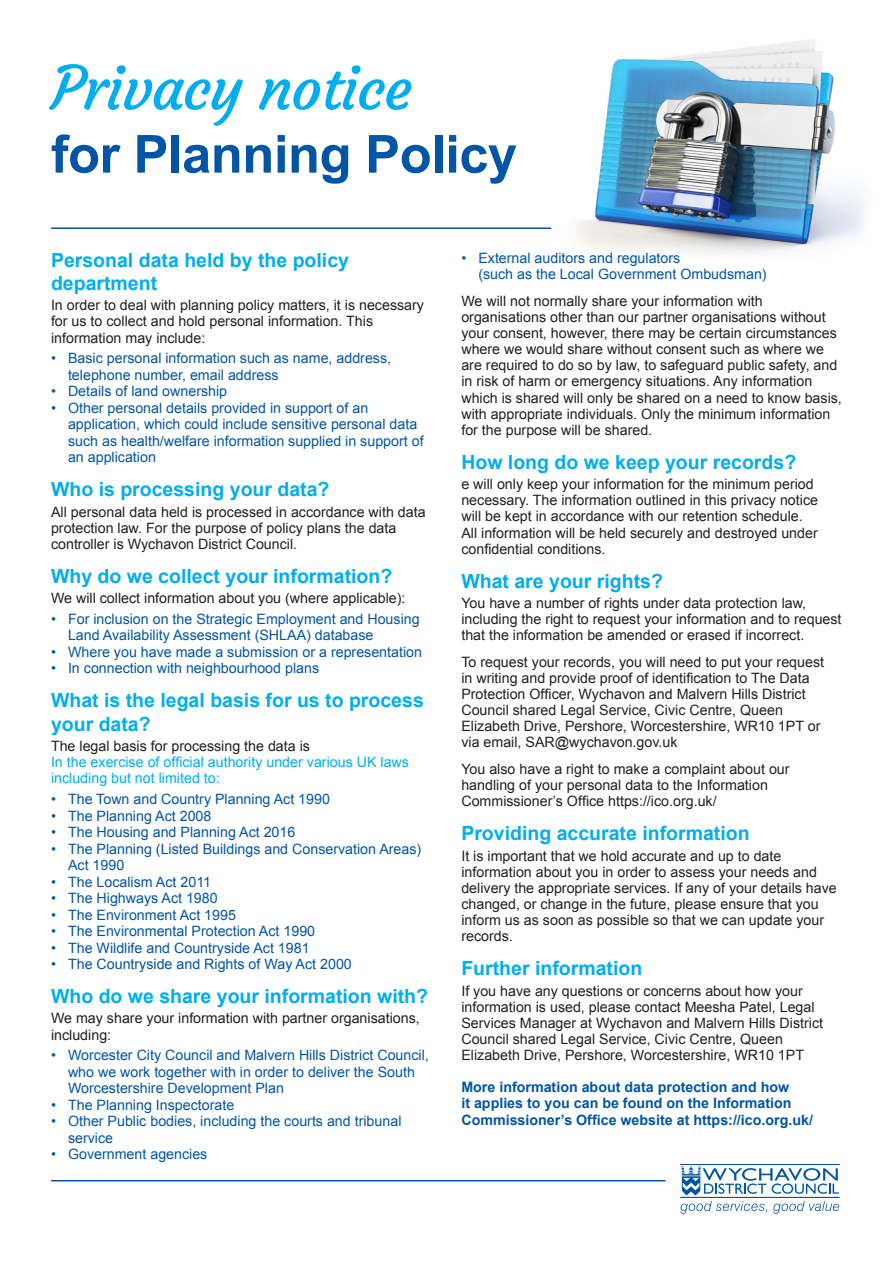
<style>
.page{position:relative;width:893px;height:1263px;background:#fff}
.page>*{position:absolute;margin:0;border:0;box-sizing:border-box;transform-origin:0 0}
.Heading_2{font:60px "Courgette";letter-spacing:-.02em;color:#00aeef}
.Heading_2-2{font:700 52.5px "Arial";letter-spacing:-.01em;color:#0155a5}
.Heading_1{font:700 19.5px/23.4px "Arial";color:#00aeef}
.BODY_TEXT{font:14.25px/16.2px "Arial";color:#231f20}
.t1{font:14.25px/16.5px "Arial";color:#0155a5}
.Body_Text_Bold{font:700 14.25px/16.2px "Arial";color:#0155a5}
.Body_Text_colour{font:14.25px/16.2px "Arial";color:#00aeef}
</style>
<div class="page">
<img style="left:575px;top:39px;width:289px;height:214px">
<hr style="left:51px;top:227px;width:500px;height:2px;background:#0155a5">
<svg style="left:681px;top:1166px;width:158px;height:29px"></svg>
<hr style="left:680px;top:1164px;width:160px;height:1px;background:#0155a5">
<hr style="left:680px;top:1197px;width:160px;height:1px;background:#0155a5">
<svg style="left:680px;top:1201px;width:87px;height:13px"></svg>
<svg style="left:773px;top:1201px;width:66px;height:13px"></svg>
<hr style="left:51px;top:1180px;width:614px;height:1px;background:#0155a5">
<p class="Heading_2" style="left:51px;top:51px;width:363px">Privacy notice</p>
<p class="Heading_2-2" style="left:51px;top:119px;width:468px">for Planning Policy</p>
<p class="Heading_1" style="left:51px;top:249px;width:300px">Personal data held by the policy department</p>
<p class="BODY_TEXT" style="left:51px;top:297px;width:375px">In order to deal with planning policy matters, it is necessary for us to collect and hold personal information. This information may include:</p>
<p class="t1" style="left:68px;top:350px;width:325px;text-indent:-17px">• Basic personal information such as name, address, telephone number, email address</p>
<p class="t1" style="left:51px;top:383px;width:178px">• Details of land ownership</p>
<p class="t1" style="left:68px;top:400px;width:357px;text-indent:-17px">• Other personal details provided in support of an application, which could include sensitive personal data such as health/welfare information supplied in support of an application</p>
<p class="Heading_1" style="left:51px;top:478px;width:280px">Who is processing your data?</p>
<p class="BODY_TEXT" style="left:51px;top:504px;width:376px">All personal data held is processed in accordance with data protection law. For the purpose of policy plans the data controller is Wychavon District Council.</p>
<p class="Heading_1" style="left:51px;top:565px;width:343px">Why do we collect your information?</p>
<p class="BODY_TEXT" style="left:51px;top:590px;width:356px">We will collect information about you (where applicable):</p>
<p class="t1" style="left:68px;top:611px;width:353px;text-indent:-17px">• For inclusion on the Strategic Employment and Housing<br>Land Availability Assessment (SHLAA) database</p>
<p class="t1" style="left:51px;top:644px;width:373px">• Where you have made a submission or a representation</p>
<p class="t1" style="left:51px;top:660px;width:270px">• In connection with neighbourhood plans</p>
<p class="Heading_1" style="left:51px;top:689px;width:374px">What is the legal basis for us to process your data?</p>
<p class="BODY_TEXT" style="left:51px;top:738px;width:260px">The legal basis for processing the data is</p>
<p class="Body_Text_colour" style="left:51px;top:754px;width:359px">In the exercise of official authority under various UK laws including but not limited to:</p>
<p class="t1" style="left:51px;top:791px;width:280px">• The Town and Country Planning Act 1990</p>
<p class="t1" style="left:51px;top:807px;width:162px">• The Planning Act 2008</p>
<p class="t1" style="left:51px;top:824px;width:246px">• The Housing and Planning Act 2016</p>
<p class="t1" style="left:68px;top:840px;width:355px;text-indent:-17px">• The Planning (Listed Buildings and Conservation Areas)<br>Act 1990</p>
<p class="t1" style="left:51px;top:873px;width:162px">• The Localism Act 2011</p>
<p class="t1" style="left:51px;top:890px;width:168px">• The Highways Act 1980</p>
<p class="t1" style="left:51px;top:906px;width:186px">• The Environment Act 1995</p>
<p class="t1" style="left:51px;top:923px;width:266px">• The Environmental Protection Act 1990</p>
<p class="t1" style="left:51px;top:939px;width:260px">• The Wildlife and Countryside Act 1981</p>
<p class="t1" style="left:51px;top:956px;width:302px">• The Countryside and Rights of Way Act 2000</p>
<p class="Heading_1" style="left:51px;top:985px;width:379px">Who do we share your information with?</p>
<p class="BODY_TEXT" style="left:51px;top:1010px;width:370px">We may share your information with partner organisations, including:</p>
<p class="t1" style="left:68px;top:1047px;width:362px;text-indent:-17px">• Worcester City Council and Malvern Hills District Council, who we work together with in order to deliver the South<br>Worcestershire Development Plan</p>
<p class="t1" style="left:51px;top:1097px;width:185px">• The Planning Inspectorate</p>
<p class="t1" style="left:68px;top:1113px;width:335px;text-indent:-17px">• Other Public bodies, including the courts and tribunal service</p>
<p class="t1" style="left:51px;top:1146px;width:158px">• Government agencies</p>
<p class="t1" style="left:478px;top:250px;width:290px;text-indent:-17px">• External auditors and regulators<br>(such as the Local Government Ombudsman)</p>
<p class="BODY_TEXT" style="left:461px;top:293px;width:382px">We will not normally share your information with organisations other than our partner organisations without your consent, however, there may be certain circumstances where we would share without consent such as where we are required to do so by law, to safeguard public safety, and in risk of harm or emergency situations. Any information which is shared will only be shared on a need to know basis, with appropriate individuals. Only the minimum information for the purpose will be shared.</p>
<p class="Heading_1" style="left:461px;top:451px;width:336px">How long do we keep your records?</p>
<p class="BODY_TEXT" style="left:461px;top:476px;width:358px">e will only keep your information for the minimum period necessary. The information outlined in this privacy notice will be kept in accordance with our retention schedule.<br>All information will be held securely and destroyed under confidential conditions.</p>
<p class="Heading_1" style="left:461px;top:570px;width:203px">What are your rights?</p>
<p class="BODY_TEXT" style="left:461px;top:595px;width:382px">You have a number of rights under data protection law, including the right to request your information and to request that the information be amended or erased if incorrect.</p>
<p class="BODY_TEXT" style="left:461px;top:654px;width:364px">To request your records, you will need to put your request in writing and provide proof of identification to The Data Protection Officer, Wychavon and Malvern Hills District Council shared Legal Service, Civic Centre, Queen Elizabeth Drive, Pershore, Worcestershire, WR10 1PT or via email, SAR@wychavon.gov.uk</p>
<p class="BODY_TEXT" style="left:461px;top:761px;width:330px">You also have a right to make a complaint about our handling of your personal data to the Information<br>Commissioner’s Office https://ico.org.uk/</p>
<p class="Heading_1" style="left:461px;top:822px;width:290px">Providing accurate information</p>
<p class="BODY_TEXT" style="left:461px;top:848px;width:377px">It is important that we hold accurate and up to date information about you in order to assess your needs and delivery the appropriate services. If any of your details have changed, or change in the future, please ensure that you inform us as soon as possible so that we can update your records.</p>
<p class="Heading_1" style="left:461px;top:957px;width:182px">Further information</p>
<p class="BODY_TEXT" style="left:461px;top:982px;width:363px">If you have any questions or concerns about how your information is used, please contact Meesha Patel, Legal Services Manager at Wychavon and Malvern Hills District Council shared Legal Service, Civic Centre, Queen Elizabeth Drive, Pershore, Worcestershire, WR10 1PT</p>
<p class="Body_Text_Bold" style="left:461px;top:1080px;width:353px">More information about data protection and how<br>it applies to you can be found on the Information<br>Commissioner’s Office website at https://ico.org.uk/</p>
</div>
